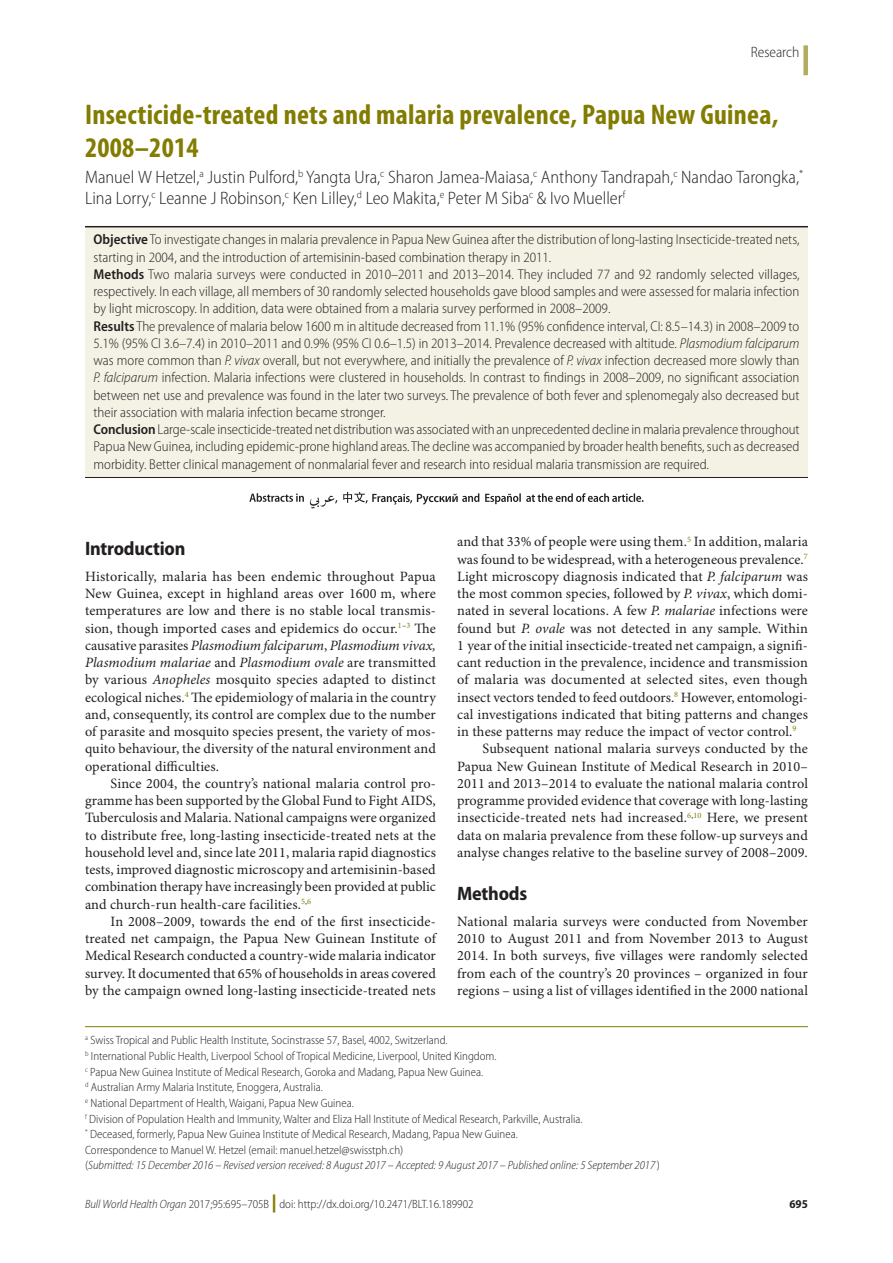
<style>
.page{position:relative;width:893px;height:1263px;background:#fff}
.page>*{position:absolute;margin:0;border:0;box-sizing:border-box;transform-origin:0 0}
.t1{font:700 condensed 28.5px/33.8px "Myriad Pro";letter-spacing:.01em;color:#827c00}
.t2{font:700 semi-condensed 19.5px "Myriad Pro";letter-spacing:-.01em;color:#231f20}
.t3{font:300 semi-condensed 18px/21px "Myriad Pro";color:#231f20}
.t4{font:300 semi-condensed 15px "Myriad Pro";color:#231f20}
.t5{font:14.25px/17.2px "Minion Pro";letter-spacing:.005em;color:#231f20;text-align:justify}
.t6{font:300 semi-condensed 14.25px/17.2px "Myriad Pro";color:#231f20}
.t7{font:300 semi-condensed 12px/15.6px "Myriad Pro";color:#231f20}
.t8{font:700 semi-condensed 12px "Myriad Pro";color:#231f20}
.s1{font-weight:600}
.s2{font-style:italic}
.s3{font-weight:900;font-stretch:normal;font-size:18px;color:#827c00}
</style>
<div class="page">
<div style="left:803px;top:45px;width:5px;height:30px;background:#b2ac5f"></div>
<div style="left:85px;top:226px;width:723px;height:251px;background:#f3f2e4"></div>
<hr style="left:85px;top:1026px;width:723px;height:1px;background:#827c00">
<hr style="left:85px;top:226px;width:723px;height:1px;background:#231f20">
<hr style="left:85px;top:477px;width:723px;height:1px;background:#231f20">
<svg style="left:310px;top:492px;width:334px;height:17px"></svg>
<svg style="left:249px;top:493px;width:55px;height:9px"></svg>
<p class="t4" style="left:751px;top:44px;width:50px">Research</p>
<h1 class="t1" style="left:85px;top:98px;width:695px">Insecticide-treated nets and malaria prevalence, Papua New Guinea,<br>2008–2014</h1>
<p class="t3" style="left:85px;top:167px;width:720px">Manuel W Hetzel,<sup>a</sup> Justin Pulford,<sup>b</sup> Yangta Ura,<sup>c</sup> Sharon Jamea-Maiasa,<sup>c</sup> Anthony Tandrapah,<sup>c</sup> Nandao Tarongka,<sup>*<br></sup>Lina Lorry,<sup>c</sup> Leanne J Robinson,<sup>c</sup> Ken Lilley,<sup>d</sup> Leo Makita,<sup>e</sup> Peter M Siba<sup>c</sup> &amp; Ivo Mueller<sup>f</sup></p>
<p class="t6" style="left:94px;top:231px;width:707px"><span class="s1">Objective</span> To investigate changes in malaria prevalence in Papua New Guinea after the distribution of long-lasting Insecticide-treated nets, starting in 2004, and the introduction of artemisinin-based combination therapy in 2011.<br><span class="s1">Methods</span> Two malaria surveys were conducted in 2010–2011 and 2013–2014. They included 77 and 92 randomly selected villages, respectively. In each village, all members of 30 randomly selected households gave blood samples and were assessed for malaria infection by light microscopy. In addition, data were obtained from a malaria survey performed in 2008–2009.<br><span class="s1">Results</span> The prevalence of malaria below 1600 m in altitude decreased from 11.1% (95% confidence interval, CI: 8.5–14.3) in 2008–2009 to 5.1% (95% CI 3.6–7.4) in 2010–2011 and 0.9% (95% CI 0.6–1.5) in 2013–2014. Prevalence decreased with altitude. <span class="s2">Plasmodium falciparum </span>was more common than <span class="s2">P. vivax</span> overall, but not everywhere, and initially the prevalence of <span class="s2">P. vivax</span> infection decreased more slowly than <span class="s2">P. falciparum</span> infection. Malaria infections were clustered in households. In contrast to findings in 2008–2009, no significant association between net use and prevalence was found in the later two surveys. The prevalence of both fever and splenomegaly also decreased but their association with malaria infection became stronger.<br><span class="s1">Conclusion</span> Large-scale insecticide-treated net distribution was associated with an unprecedented decline in malaria prevalence throughout Papua New Guinea, including epidemic-prone highland areas. The decline was accompanied by broader health benefits, such as decreased morbidity. Better clinical management of nonmalarial fever and research into residual malaria transmission are required.</p>
<h2 class="t2" style="left:85px;top:537px;width:102px">Introduction</h2>
<p class="t5" style="left:85px;top:568px;width:352px">Historically, malaria has been endemic throughout Papua New Guinea, except in highland areas over 1600 m, where temperatures are low and there is no stable local transmis&shy;sion, though imported cases and epidemics do occur.<sup>1</sup><sup>–</sup><sup>3</sup> The causative parasites <span class="s2">Plasmodium falciparum</span>, <span class="s2">Plasmodium vivax, Plasmodium malariae</span> and <span class="s2">Plasmodium ovale</span> are transmitted by various <span class="s2">Anopheles</span> mosquito species adapted to distinct ecological niches.<sup>4</sup> The epidemiology of malaria in the country and, consequently, its control are complex due to the number of parasite and mosquito species present, the variety of mos&shy;quito behaviour, the diversity of the natural environment and operational difficulties.</p>
<p class="t5" style="left:85px;top:775px;width:352px;text-indent:26px">Since 2004, the country’s national malaria control pro&shy;gramme has been supported by the Global Fund to Fight AIDS, Tuberculosis and Malaria. National campaigns were organized to distribute free, long-lasting insecticide-treated nets at the household level and, since late 2011, malaria rapid diagnostics tests, improved diagnostic microscopy and artemisinin-based combination therapy have increasingly been provided at public and church-run health-care facilities.<sup>5</sup><sup>,</sup><sup>6</sup></p>
<p class="t5" style="left:85px;top:913px;width:352px;text-indent:26px">In 2008–2009, towards the end of the first insecticide&shy;treated net campaign, the Papua New Guinean Institute of Medical Research conducted a country-wide malaria indicator survey. It documented that 65% of households in areas covered by the campaign owned long-lasting insecticide-treated nets</p>
<p class="t5" style="left:457px;top:534px;width:352px">and that 33% of people were using them.<sup>5</sup> In addition, malaria</p>
<p class="t5" style="left:457px;top:551px;width:352px">was found to be widespread, with a heterogeneous prevalence.<sup>7</sup></p>
<p class="t5" style="left:457px;top:568px;width:352px">Light microscopy diagnosis indicated that <span class="s2">P. falciparum</span> was</p>
<p class="t5" style="left:457px;top:585px;width:352px">the most common species, followed by <span class="s2">P. vivax</span>, which domi-</p>
<p class="t5" style="left:457px;top:603px;width:352px">nated in several locations. A few <span class="s2">P. malariae</span> infections were</p>
<p class="t5" style="left:457px;top:620px;width:352px">found but <span class="s2">P. ovale</span> was not detected in any sample. Within</p>
<p class="t5" style="left:457px;top:637px;width:352px">1 year of the initial insecticide-treated net campaign, a signifi-</p>
<p class="t5" style="left:457px;top:654px;width:352px">cant reduction in the prevalence, incidence and transmission</p>
<p class="t5" style="left:457px;top:672px;width:352px">of malaria was documented at selected sites, even though</p>
<p class="t5" style="left:457px;top:689px;width:352px">insect vectors tended to feed outdoors.<sup>8</sup> However, entomologi-</p>
<p class="t5" style="left:457px;top:706px;width:352px">cal investigations indicated that biting patterns and changes</p>
<p class="t5" style="left:457px;top:723px;width:341px">in these patterns may reduce the impact of vector control.<sup>9</sup></p>
<p class="t5" style="left:483px;top:741px;width:327px">Subsequent national malaria surveys conducted by the</p>
<p class="t5" style="left:457px;top:758px;width:352px">Papua New Guinean Institute of Medical Research in 2010–</p>
<p class="t5" style="left:457px;top:775px;width:352px">2011 and 2013–2014 to evaluate the national malaria control</p>
<p class="t5" style="left:457px;top:792px;width:352px">programme provided evidence that coverage with long-lasting</p>
<p class="t5" style="left:457px;top:810px;width:352px">insecticide-treated nets had increased.<sup>6</sup><sup>,</sup><sup>10</sup> Here, we present</p>
<p class="t5" style="left:457px;top:827px;width:352px">data on malaria prevalence from these follow-up surveys and</p>
<p class="t5" style="left:457px;top:844px;width:352px">analyse changes relative to the baseline survey of 2008–2009.</p>
<h2 class="t2" style="left:457px;top:882px;width:72px">Methods</h2>
<p class="t5" style="left:457px;top:913px;width:352px">National malaria surveys were conducted from November 2010 to August 2011 and from November 2013 to August 2014. In both surveys, five villages were randomly selected from each of the country’s 20 provinces – organized in four regions – using a list of villages identified in the 2000 national</p>
<p class="t7" style="left:85px;top:1033px;width:576px"><sup>a</sup> Swiss Tropical and Public Health Institute, Socinstrasse 57, Basel, 4002, Switzerland.<br><sup>b</sup> International Public Health, Liverpool School of Tropical Medicine, Liverpool, United Kingdom.<br><sup>c</sup> Papua New Guinea Institute of Medical Research, Goroka and Madang, Papua New Guinea.<br><sup>d</sup> Australian Army Malaria Institute, Enoggera, Australia.<br><sup>e</sup> National Department of Health, Waigani, Papua New Guinea.<br><sup>f</sup> Division of Population Health and Immunity, Walter and Eliza Hall Institute of Medical Research, Parkville, Australia.<br><sup>*</sup> Deceased, formerly, Papua New Guinea Institute of Medical Research, Madang, Papua New Guinea.<br>Correspondence to Manuel W. Hetzel (email: manuel.hetzel@swisstph.ch)<br>(<span class="s2">Submitted: 15 December 2016 – Revised version received: 8 August 2017 – Accepted: 9 August 2017 – Published online: 5 September 2017</span> )</p>
<p class="t7" style="left:85px;top:1197px;width:390px"><span class="s2">Bull World Health Organ</span> 2017;95:695–705B <span class="s3">|</span> doi: http://dx.doi.org/10.2471/BLT.16.189902</p>
<p class="t8" style="left:789px;top:1197px;width:20px">695</p>
</div>
